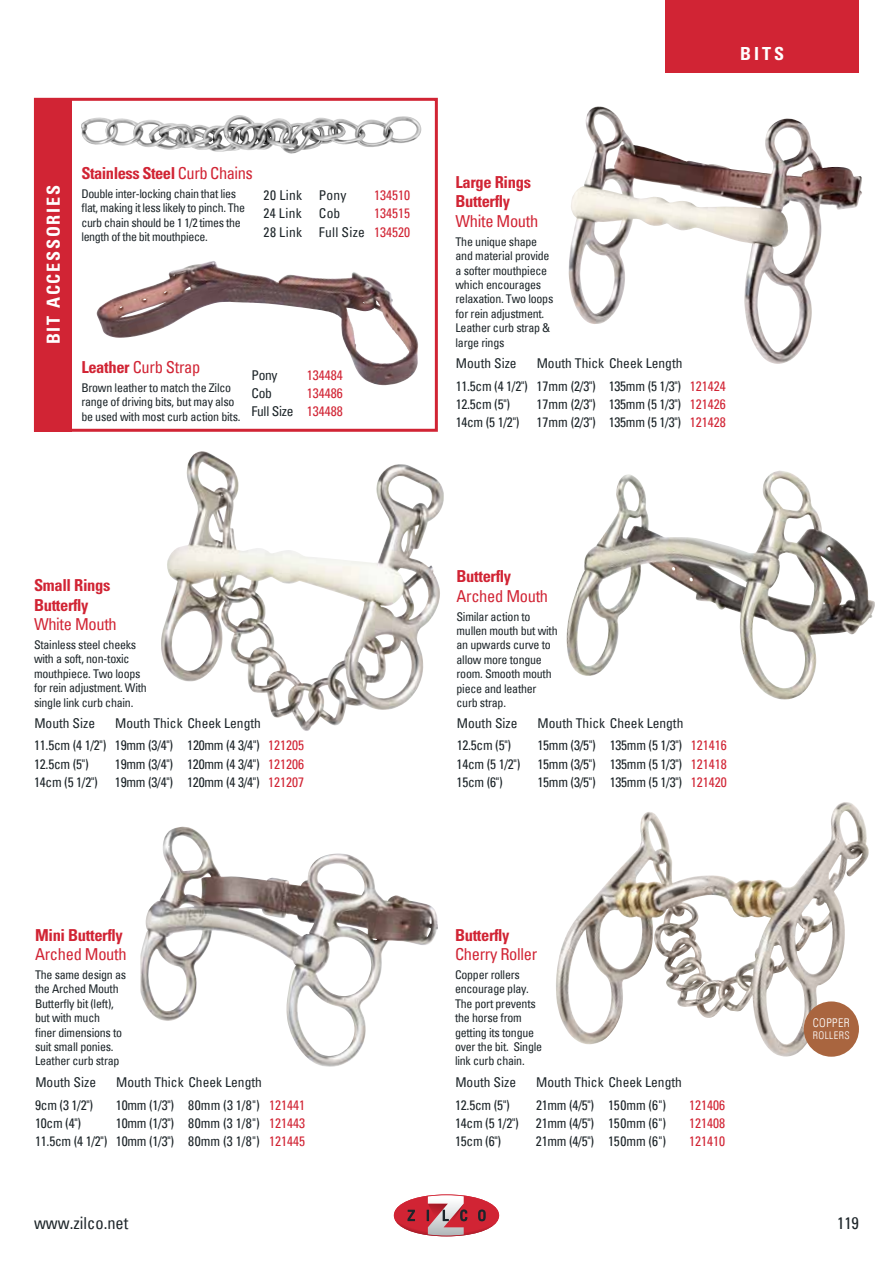
<style>
.page{position:relative;width:893px;height:1263px;background:#fff}
.page>*{position:absolute;margin:0;border:0;box-sizing:border-box;transform-origin:0 0}
.t1{font:700 condensed 18px "Univers LT Std";letter-spacing:.1em;color:#fff}
.t2{font:700 condensed 16.5px/19.8px "Univers LT Std";letter-spacing:-.02em;color:#d12434}
.t3{font:condensed 16.5px "Univers";letter-spacing:-.02em;color:#d12434}
.t4{font:condensed 16.5px "Univers";color:#1d2529}
.t5{font:condensed 13.5px/18.3px "Univers";color:#1d2529;text-align:right}
.t6{font:condensed 13.5px "Univers";letter-spacing:-.02em;color:#1d2529}
.t7{font:condensed 13.5px/18.3px "Univers";color:#d12434;text-align:right}
.t8{font:condensed 12px/14.4px "Univers";letter-spacing:-.02em;color:#1d2529}
.t9{font:300 condensed 12px "Univers LT";letter-spacing:.04em;color:#fff}
.t10{font:300 condensed 10.5px "Univers LT";letter-spacing:.04em;color:#fff}
.s1{font-family:"Univers";font-weight:400}
.s2{color:#d12434}
.s3{font-family:"Univers LT Std";font-weight:700}
.s4{color:#1d2529}
</style>
<div class="page">
<svg style="left:394px;top:1194px;width:105px;height:42px"></svg>
<div style="left:665px;top:0;width:194px;height:72px;background:#d12434"></div>
<img style="left:97px;top:261px;width:321px;height:124px">
<img style="left:81px;top:115px;width:340px;height:39px">
<div style="left:34px;top:98px;width:38px;height:334px;background:#d12434"></div>
<div style="left:34px;top:98px;width:404px;height:334px;border:3px solid #d12434"></div>
<img style="left:140px;top:827px;width:298px;height:240px">
<img style="left:161px;top:452px;width:283px;height:279px">
<img style="left:569px;top:107px;width:293px;height:256px">
<img style="left:567px;top:471px;width:308px;height:228px">
<img style="left:556px;top:802px;width:313px;height:254px">
<div style="left:804px;top:1001px;width:55px;height:56px;background:#a9653f;border-radius:50%"></div>
<h1 class="t1" style="left:740px;top:42px;width:46px">BITS</h1>
<h2 class="t2" style="left:81px;top:163px;width:173px">Stainless Steel <span class="s1">Curb Chains</span></h2>
<p class="t8" style="left:81px;top:186px;width:165px">Double inter-locking chain that lies flat, making it less likely to pinch. The curb chain should be 1 1/2 times the length of the bit mouthpiece.</p>
<p class="t5" style="left:263px;top:186px;width:85px">20 Link Pony</p>
<p class="t7" style="left:374px;top:186px;width:37px">134510</p>
<h1 class="t1" style="left:42px;top:344px;width:161px;rotate:-90deg">BIT ACCESSORIES</h1>
<h2 class="t2" style="left:456px;top:172px;width:77px">Large Rings<br>Butterfly</h2>
<p class="t5" style="left:263px;top:204px;width:40px">24 Link</p>
<p class="t5" style="left:319px;top:204px;width:23px">Cob</p>
<p class="t5" style="left:263px;top:204px;width:148px"><span class="s2">134515<br></span>28 Link Full Size <span class="s2">134520</span></p>
<h2 class="t3" style="left:456px;top:211px;width:84px">White Mouth</h2>
<p class="t8" style="left:456px;top:234px;width:99px">The unique shape and material provide a softer mouthpiece which encourages relaxation. Two loops for rein adjustment.<br>Leather curb strap &amp; large rings</p>
<h2 class="t3" style="left:81px;top:357px;width:121px"><span class="s3">Leather</span> Curb Strap</h2>
<p class="t8" style="left:81px;top:380px;width:161px">Brown leather to match the Zilco range of driving bits, but may also be used with most curb action bits.</p>
<p class="t5" style="left:251px;top:366px;width:28px">Pony</p>
<p class="t7" style="left:307px;top:366px;width:37px">134484</p>
<p class="t5" style="left:251px;top:384px;width:22px">Cob</p>
<p class="t7" style="left:251px;top:384px;width:93px">134486<br><span class="s4">Full Size</span> 134488</p>
<p class="t5" style="left:456px;top:352px;width:272px;line-height:22.5px;text-align:left;text-indent:81px">Mouth Thick Cheek Length<br>11.5cm (4 1/2") 17mm (2/3") 135mm (5 1/3") <span class="s2">121424</span></p>
<p class="t5" style="left:456px;top:395px;width:56px">12.5cm (5")</p>
<p class="t5" style="left:536px;top:395px;width:191px">17mm (2/3") 135mm (5 1/3") <span class="s2">121426</span></p>
<p class="t5" style="left:456px;top:413px;width:65px">14cm (5 1/2")</p>
<p class="t5" style="left:536px;top:413px;width:191px">17mm (2/3") 135mm (5 1/3") <span class="s2">121428</span></p>
<p class="t5" style="left:456px;top:354px;width:62px">Mouth Size</p>
<h2 class="t2" style="left:34px;top:575px;width:78px">Small Rings<br>Butterfly</h2>
<h2 class="t3" style="left:34px;top:614px;width:84px">White Mouth</h2>
<p class="t8" style="left:34px;top:637px;width:114px">Stainless steel cheeks with a soft, non-toxic mouthpiece. Two loops for rein adjustment. With single link curb chain.</p>
<p class="t5" style="left:34px;top:711px;width:272px;line-height:22.5px;text-align:left;text-indent:81px">Mouth Thick Cheek Length<br>11.5cm (4 1/2") 19mm (3/4") 120mm (4 3/4") <span class="s2">121205</span></p>
<p class="t5" style="left:34px;top:754px;width:56px">12.5cm (5")</p>
<p class="t6" style="left:115px;top:755px;width:191px">19mm (3/4") 120mm (4 3/4") <span class="s2">121206</span></p>
<p class="t5" style="left:34px;top:773px;width:65px">14cm (5 1/2")</p>
<p class="t6" style="left:115px;top:773px;width:191px">19mm (3/4") 120mm (4 3/4") <span class="s2">121207</span></p>
<p class="t5" style="left:34px;top:713px;width:62px">Mouth Size</p>
<h2 class="t2" style="left:35px;top:925px;width:89px">Mini Butterfly</h2>
<h2 class="t3" style="left:35px;top:944px;width:93px">Arched Mouth</h2>
<p class="t8" style="left:35px;top:967px;width:93px">The same design as the Arched Mouth<br>Butterfly bit (left), but with much<br>finer dimensions to suit small ponies.<br>Leather curb strap</p>
<p class="t5" style="left:35px;top:1073px;width:62px">Mouth Size</p>
<p class="t5" style="left:116px;top:1073px;width:147px">Mouth Thick Cheek Length</p>
<p class="t5" style="left:35px;top:1095px;width:60px">9cm (3 1/2")</p>
<p class="t5" style="left:116px;top:1095px;width:191px">10mm (1/3") 80mm (3 1/8") <span class="s2">121441</span></p>
<p class="t5" style="left:35px;top:1114px;width:48px">10cm (4")</p>
<p class="t5" style="left:35px;top:1114px;width:272px">10mm (1/3") 80mm (3 1/8") <span class="s2">121443<br></span>11.5cm (4 1/2") 10mm (1/3") 80mm (3 1/8") <span class="s2">121445</span></p>
<h2 class="t2" style="left:456px;top:566px;width:56px">Butterfly</h2>
<h2 class="t3" style="left:456px;top:585px;width:93px">Arched Mouth</h2>
<p class="t8" style="left:456px;top:609px;width:103px">Similar action to mullen mouth but with an upwards curve to allow more tongue room. Smooth mouth piece and leather curb strap.</p>
<p class="t5" style="left:457px;top:713px;width:62px">Mouth Size</p>
<p class="t5" style="left:538px;top:713px;width:147px">Mouth Thick Cheek Length</p>
<p class="t5" style="left:457px;top:736px;width:56px">12.5cm (5")</p>
<p class="t6" style="left:537px;top:737px;width:191px">15mm (3/5") 135mm (5 1/3") <span class="s2">121416</span></p>
<p class="t5" style="left:457px;top:754px;width:65px">14cm (5 1/2")</p>
<p class="t6" style="left:537px;top:755px;width:191px">15mm (3/5") 135mm (5 1/3") <span class="s2">121418</span></p>
<p class="t5" style="left:457px;top:773px;width:48px">15cm (6")</p>
<p class="t6" style="left:537px;top:773px;width:191px">15mm (3/5") 135mm (5 1/3") <span class="s2">121420</span></p>
<h2 class="t2" style="left:455px;top:925px;width:56px">Butterfly</h2>
<h2 class="t3" style="left:455px;top:944px;width:84px">Cherry Roller</h2>
<p class="t8" style="left:455px;top:967px;width:89px">Copper rollers encourage play.<br>The port prevents the horse from getting its tongue over the bit. Single link curb chain.</p>
<p class="t5" style="left:455px;top:1073px;width:62px">Mouth Size</p>
<p class="t5" style="left:536px;top:1073px;width:147px">Mouth Thick Cheek Length</p>
<p class="t5" style="left:455px;top:1095px;width:56px">12.5cm (5")</p>
<p class="t6" style="left:536px;top:1096px;width:132px">21mm (4/5") 150mm (6")</p>
<p class="t7" style="left:689px;top:1095px;width:37px">121406</p>
<p class="t5" style="left:455px;top:1114px;width:65px">14cm (5 1/2")</p>
<p class="t6" style="left:536px;top:1114px;width:132px">21mm (4/5") 150mm (6")</p>
<p class="t7" style="left:689px;top:1114px;width:37px">121408</p>
<p class="t5" style="left:455px;top:1132px;width:48px">15cm (6")</p>
<p class="t6" style="left:536px;top:1132px;width:132px">21mm (4/5") 150mm (6")</p>
<p class="t7" style="left:689px;top:1132px;width:37px">121410</p>
<p class="t9" style="left:813px;top:1016px;width:39px">COPPER</p>
<p class="t10" style="left:813px;top:1029px;width:38px">ROLLERS</p>
<h2 class="t4" style="left:34px;top:1212px;width:96px">www.zilco.net</h2>
<h2 class="t4" style="left:837px;top:1212px;width:23px">119</h2>
</div>
